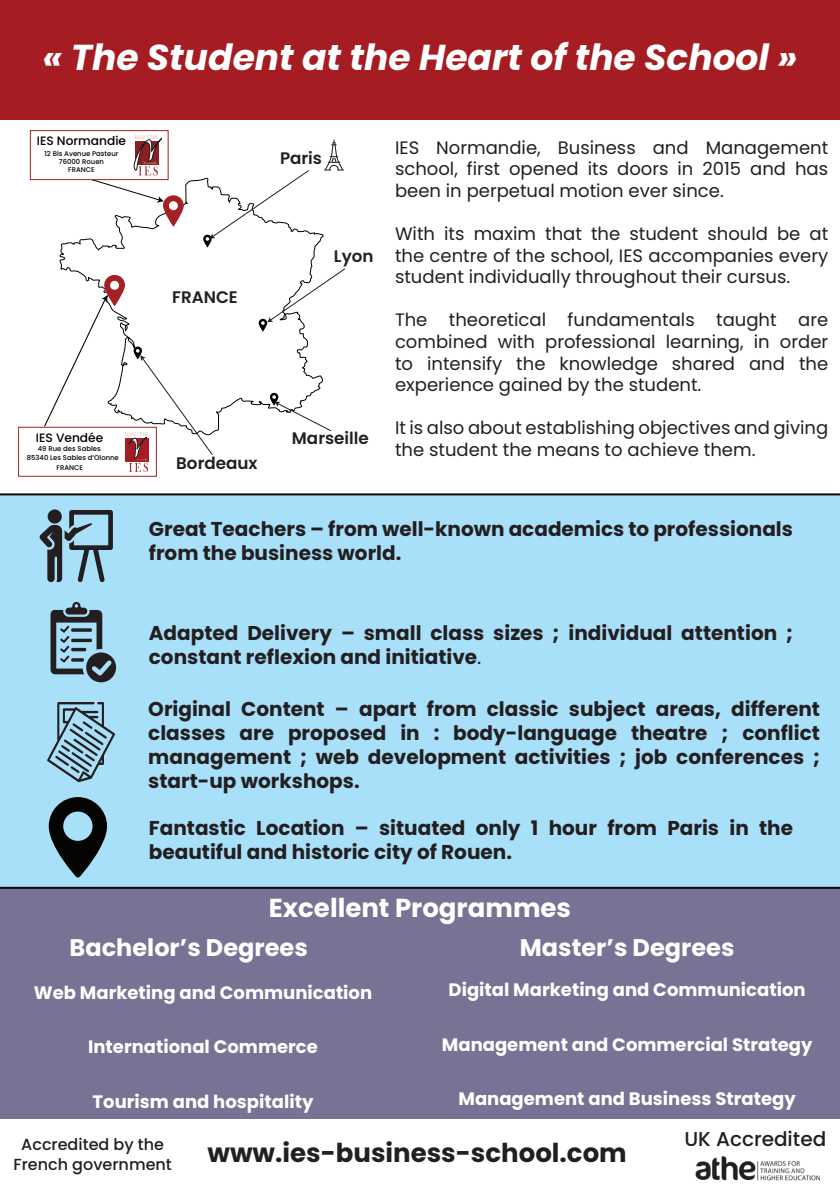
<style>
.page{position:relative;width:840px;height:1191px;background:#fff}
.page>*{position:absolute;margin:0;border:0;box-sizing:border-box;transform-origin:0 0}
.t1{font:italic 700 36px "Poppins";color:#fff}
.t2{font:700 26px "Poppins";color:#231f20}
.t3{font:700 26px "Poppins";color:#fff}
.t4{font:700 24px "Poppins";color:#fff}
.t5{font:700 20px/24px "Poppins";color:#231f20}
.t6{font:500 20px "Poppins";color:#231f20}
.t7{font:18px/21.6px "Poppins";color:#231f20;text-align:justify}
.t8{font:700 18px "Poppins";color:#fff}
.t9{font:600 16.8px "Poppins";color:#231f20}
.t10{font:500 16px "Poppins";color:#231f20}
.t11{font:500 12.2px "Poppins";color:#000001}
.t12{font:500 6.8px/8.2px "Poppins";color:#000001;text-align:center}
.s1{font-weight:400}
</style>
<div class="page">
<div style="left:0;top:888px;width:839px;height:231px;background:#767394"></div>
<div style="left:0;top:495px;width:839px;height:391px;background:#a9e0f9"></div>
<hr style="left:0;top:493px;width:839px;height:2px;background:#0c0806">
<hr style="left:0;top:886px;width:839px;height:2px;background:#0c0806">
<div style="left:0;top:0;width:839px;height:119px;background:#a51d22"></div>
<svg style="left:40px;top:509px;width:73px;height:73px"></svg>
<svg style="left:50px;top:602px;width:66px;height:80px"></svg>
<svg style="left:47px;top:702px;width:68px;height:80px"></svg>
<svg style="left:49px;top:797px;width:58px;height:80px"></svg>
<div style="left:30px;top:130px;width:138px;height:50px;border:1px solid #a52023"></div>
<div style="left:18px;top:427px;width:139px;height:50px;border:1px solid #a52023"></div>
<svg style="left:43px;top:135px;width:302px;height:337px"></svg>
<img style="left:695px;top:1156px;width:124px;height:25px">
<h1 class="t1" style="left:42px;top:37px;width:756px">« The Student at the Heart of the School »</h1>
<p class="t11" style="left:37px;top:134px;width:91px">IES Normandie</p>
<p class="t12" style="left:45px;top:149px;width:75px">12 Bis Avenue Pasteur<br>76000 Rouen<br>FRANCE</p>
<p class="t9" style="left:280px;top:148px;width:44px">Paris</p>
<p class="t9" style="left:172px;top:288px;width:67px">FRANCE</p>
<p class="t9" style="left:334px;top:246px;width:41px">Lyon</p>
<p class="t11" style="left:36px;top:430px;width:69px">IES Vendée</p>
<p class="t12" style="left:38px;top:444px;width:64px">49 Rue des Sables</p>
<p class="t12" style="left:27px;top:454px;width:94px">85340 Les Sables d’Olonne</p>
<p class="t12" style="left:56px;top:464px;width:28px">FRANCE</p>
<p class="t9" style="left:176px;top:454px;width:83px">Bordeaux</p>
<p class="t9" style="left:292px;top:429px;width:78px">Marseille</p>
<p class="t7" style="left:395px;top:136px;width:434px">IES Normandie, Business and Management school, first opened its doors in 2015 and has been in perpetual motion ever since.</p>
<p class="t7" style="left:395px;top:223px;width:434px">With its maxim that the student should be at the centre of the school, IES accompanies every student individually throughout their cursus.</p>
<p class="t7" style="left:395px;top:309px;width:434px">The theoretical fundamentals taught are combined with professional learning, in order to intensify the knowledge shared and the experience gained by the student.</p>
<p class="t7" style="left:395px;top:417px;width:434px">It is also about establishing objectives and giving the student the means to achieve them.</p>
<p class="t5" style="left:149px;top:517px;width:645px">Great Teachers – from well-known academics to professionals from the business world.</p>
<p class="t5" style="left:149px;top:621px;width:645px">Adapted Delivery – small class sizes ; individual attention ; constant reflexion and initiative<span class="s1">.</span></p>
<p class="t5" style="left:148px;top:696px;width:672px;text-align:justify">Original Content – apart from classic subject areas, different classes are proposed in : body-language theatre ; conflict management ; web development activities ; job conferences ; start-up workshops.</p>
<p class="t5" style="left:149px;top:816px;width:645px">Fantastic Location – situated only 1 hour from Paris in the beautiful and historic city of Rouen.</p>
<h2 class="t3" style="left:269px;top:893px;width:303px">Excellent Programmes</h2>
<h3 class="t4" style="left:70px;top:933px;width:240px">Bachelor’s Degrees</h3>
<h3 class="t4" style="left:519px;top:933px;width:216px">Master’s Degrees</h3>
<p class="t8" style="left:34px;top:982px;width:340px">Web Marketing and Communication</p>
<p class="t8" style="left:88px;top:1036px;width:231px">International Commerce</p>
<p class="t8" style="left:93px;top:1091px;width:222px">Tourism and hospitality</p>
<p class="t8" style="left:448px;top:979px;width:358px">Digital Marketing and Communication</p>
<p class="t8" style="left:441px;top:1033px;width:372px">Management and Commercial Strategy</p>
<p class="t8" style="left:458px;top:1088px;width:338px">Management and Business Strategy</p>
<p class="t10" style="left:21px;top:1135px;width:144px">Accredited by the</p>
<p class="t10" style="left:13px;top:1154px;width:160px">French government</p>
<h2 class="t2" style="left:207px;top:1138px;width:420px">www.ies-business-school.com</h2>
<p class="t6" style="left:684px;top:1127px;width:143px">UK Accredited</p>
</div>
